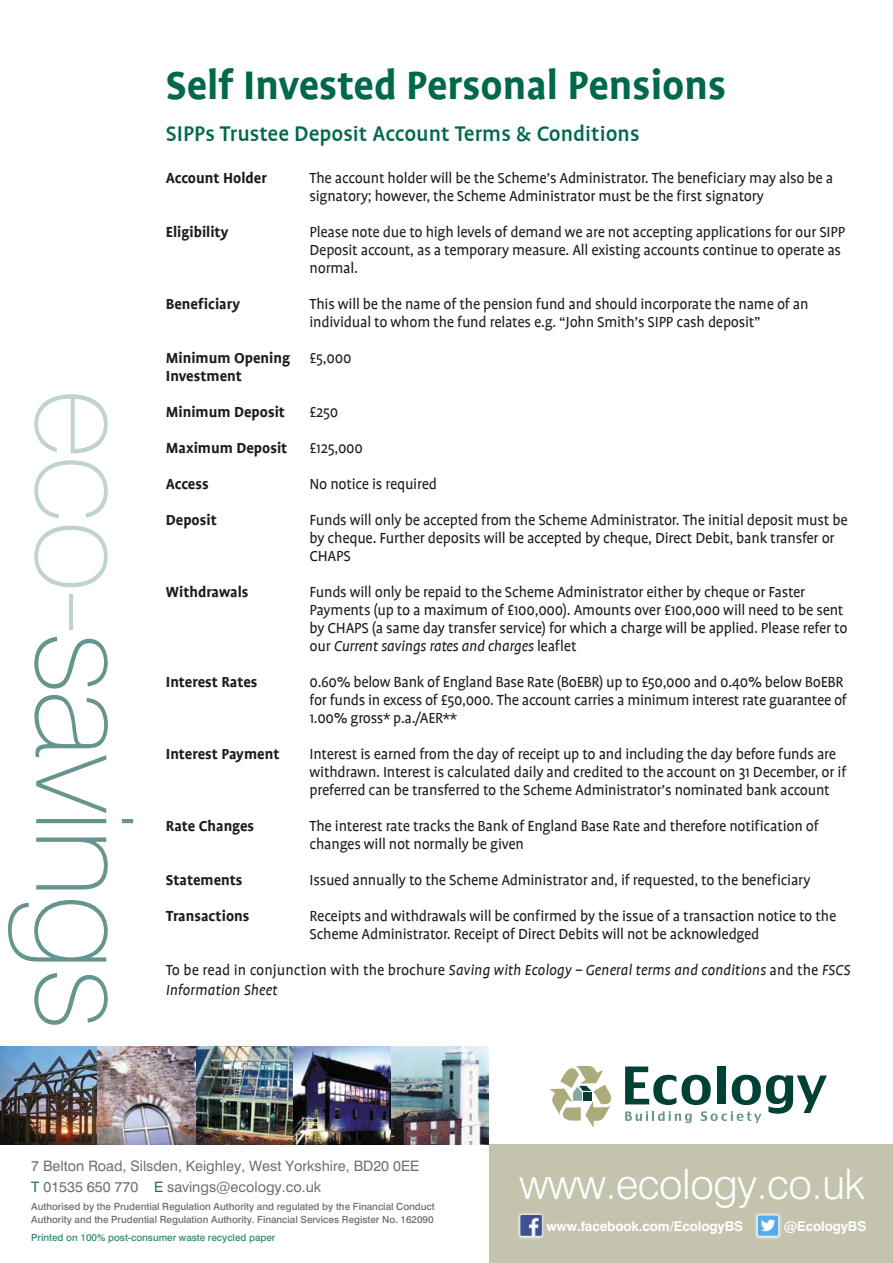
<style>
.page{position:relative;width:893px;height:1263px;background:#fff}
.page>*{position:absolute;margin:0;border:0;box-sizing:border-box;transform-origin:0 0}
.t1{font:100 135px "Swiss 721 BT";letter-spacing:-.035em;color:#65958e}
.t2{font:700 45px "Profile";color:#00684b}
.t3{font:300 42px "Swiss 721 BT";letter-spacing:-.01em;color:#fff}
.t4{font:500 24px "Profile";color:#00684b}
.t5{font:16.5px/18px "Profile";letter-spacing:-.015em;color:#1d1d1b}
.t6{font:700 16.5px/36px "Profile";color:#1d1d1b}
.t7{font:italic 16.5px "Profile";color:#1d1d1b}
.t8{font:14.4px/21px "Swiss 721 BT";color:#706f6f}
.t9{font:700 13.5px "Swiss 721 BT";letter-spacing:-.01em;color:#fff}
.t10{font:500 9.9px/13.5px "Swiss 721 BT";letter-spacing:-.005em;color:#706f6f}
.t11{font:500 9.9px "Swiss 721 BT";letter-spacing:-.005em;color:#318d78}
.s1{color:#c0d3d0}
.s2{font-style:italic}
.s3{color:#237067}
</style>
<div class="page">
<img style="left:196px;top:1046px;width:97px;height:98px">
<img style="left:293px;top:1046px;width:98px;height:98px">
<img style="left:391px;top:1046px;width:98px;height:98px">
<img style="left:0;top:1046px;width:98px;height:98px">
<img style="left:98px;top:1046px;width:98px;height:98px">
<div style="left:489px;top:1144px;width:404px;height:119px;background:#c4c4ae"></div>
<svg style="left:625px;top:1066px;width:202px;height:57px"></svg>
<svg style="left:549px;top:1066px;width:62px;height:62px"></svg>
<div style="left:755px;top:1212px;width:27px;height:27px;background:#fff;opacity:.75"></div>
<img style="left:758px;top:1215px;width:20px;height:21px">
<div style="left:518px;top:1212px;width:27px;height:27px;background:#fff;opacity:.75"></div>
<img style="left:521px;top:1215px;width:20px;height:21px">
<h1 class="t1" style="left:166px;top:388px;width:644px;rotate:90deg"><span class="s1">eco-</span>savings</h1>
<h2 class="t2" style="left:166px;top:61px;width:562px">Self Invested Personal Pensions</h2>
<h3 class="t4" style="left:166px;top:121px;width:475px">SIPPs Trustee Deposit Account Terms &amp; Conditions</h3>
<p class="t6" style="left:166px;top:160px;width:102px">Account Holder</p>
<p class="t5" style="left:310px;top:169px;width:525px">The account holder will be the Scheme’s Administrator. The beneficiary may also be a signatory; however, the Scheme Administrator must be the first signatory</p>
<p class="t5" style="left:310px;top:223px;width:537px">Please note due to high levels of demand we are not accepting applications for our SIPP<br>Deposit account, as a temporary measure. All existing accounts continue to operate as normal.</p>
<p class="t5" style="left:310px;top:295px;width:501px">This will be the name of the pension fund and should incorporate the name of an individual to whom the fund relates e.g. “John Smith’s SIPP cash deposit”</p>
<p class="t5" style="left:310px;top:349px;width:43px">£5,000</p>
<p class="t6" style="left:166px;top:214px;width:64px">Eligibility</p>
<p class="t6" style="left:166px;top:286px;width:76px">Beneficiary</p>
<p class="t6" style="left:166px;top:349px;width:126px;line-height:18px">Minimum Opening<br>Investment</p>
<p class="t6" style="left:166px;top:394px;width:123px">Minimum Deposit<br>Maximum Deposit<br>Access<br>Deposit</p>
<p class="t5" style="left:310px;top:394px;width:540px;line-height:36px">£250<br>£125,000<br>No notice is required<br>Funds will only be accepted from the Scheme Administrator. The initial deposit must be</p>
<p class="t5" style="left:310px;top:529px;width:527px">by cheque. Further deposits will be accepted by cheque, Direct Debit, bank transfer or<br>CHAPS</p>
<p class="t5" style="left:310px;top:583px;width:539px">Funds will only be repaid to the Scheme Administrator either by cheque or Faster Payments (up to a maximum of £100,000). Amounts over £100,000 will need to be sent by CHAPS (a same day transfer service) for which a charge will be applied. Please refer to our <span class="s2">Current savings rates and charges</span> leaflet</p>
<p class="t5" style="left:310px;top:673px;width:539px">0.60% below Bank of England Base Rate (BoEBR) up to £50,000 and 0.40% below BoEBR for funds in excess of £50,000. The account carries a minimum interest rate guarantee of<br>1.00% gross* p.a./AER**</p>
<p class="t5" style="left:310px;top:745px;width:538px">Interest is earned from the day of receipt up to and including the day before funds are withdrawn. Interest is calculated daily and credited to the account on 31 December, or if preferred can be transferred to the Scheme Administrator’s nominated bank account</p>
<p class="t5" style="left:310px;top:817px;width:511px">The interest rate tracks the Bank of England Base Rate and therefore notification of changes will not normally be given</p>
<p class="t5" style="left:310px;top:862px;width:528px;line-height:36px">Issued annually to the Scheme Administrator and, if requested, to the beneficiary<br>Receipts and withdrawals will be confirmed by the issue of a transaction notice to the</p>
<p class="t5" style="left:166px;top:916px;width:686px;line-height:36px;text-indent:144px">Scheme Administrator. Receipt of Direct Debits will not be acknowledged<br>To be read in conjunction with the brochure <span class="s2">Saving with Ecology – General terms and conditions</span> and the <span class="s2">FSCS</span></p>
<p class="t7" style="left:166px;top:981px;width:113px">Information Sheet</p>
<p class="t6" style="left:166px;top:574px;width:84px">Withdrawals</p>
<p class="t6" style="left:166px;top:664px;width:93px">Interest Rates</p>
<p class="t6" style="left:166px;top:736px;width:115px">Interest Payment</p>
<p class="t6" style="left:166px;top:808px;width:90px">Rate Changes</p>
<p class="t6" style="left:166px;top:862px;width:85px">Statements<br>Transactions</p>
<p class="t8" style="left:31px;top:1155px;width:390px">7 Belton Road, Silsden, Keighley, West Yorkshire, BD20 0EE<br><span class="s3">T</span> 01535 650 770 <span class="s3">E</span> savings@ecology.co.uk</p>
<p class="t10" style="left:31px;top:1199px;width:405px">Authorised by the Prudential Regulation Authority and regulated by the Financial Conduct<br>Authority and the Prudential Regulation Authority. Financial Services Register No. 162090</p>
<p class="t11" style="left:31px;top:1231px;width:246px">Printed on 100% post-consumer waste recycled paper</p>
<h3 class="t3" style="left:519px;top:1159px;width:347px">www.ecology.co.uk</h3>
<p class="t9" style="left:546px;top:1217px;width:198px">www.facebook.com/EcologyBS</p>
<p class="t9" style="left:784px;top:1217px;width:84px">@EcologyBS</p>
</div>
